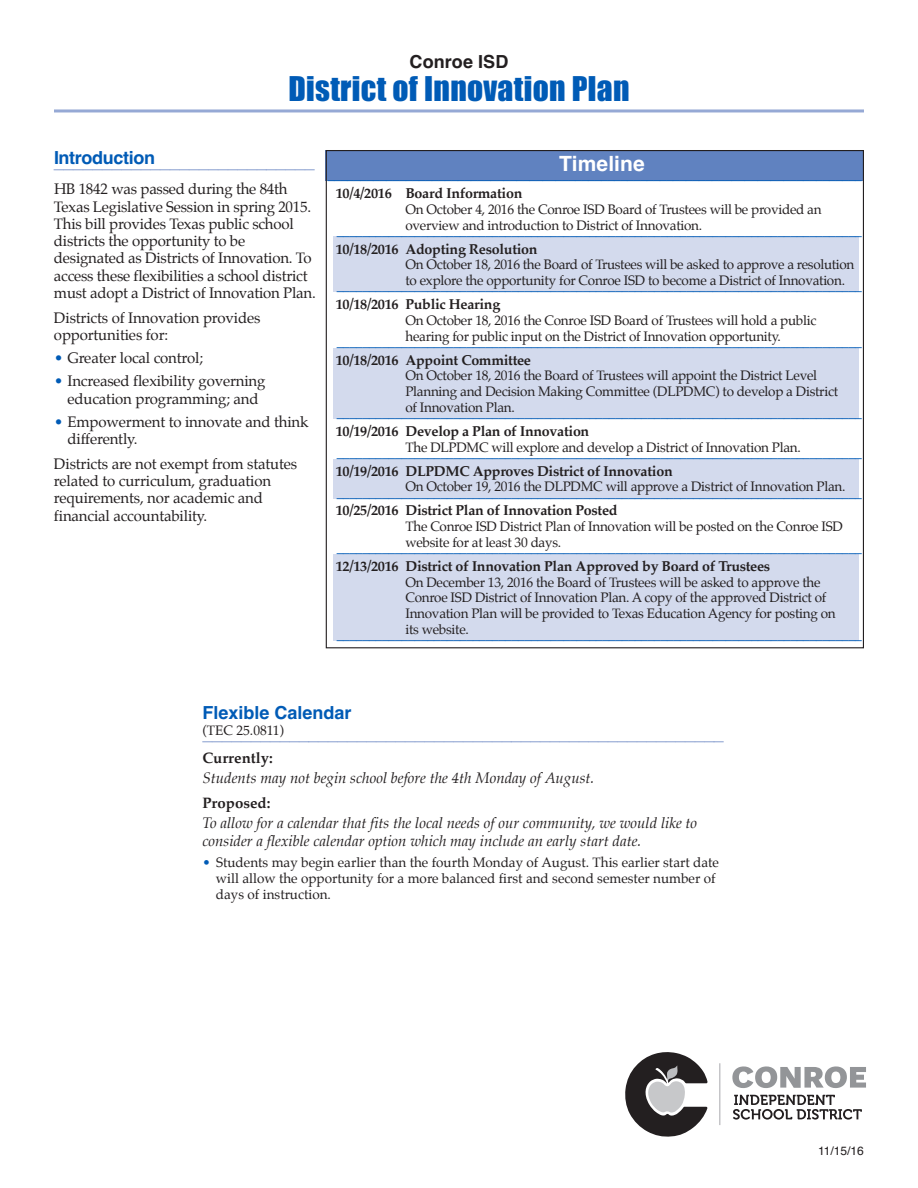
<style>
.page{position:relative;width:918px;height:1188px;background:#fff}
.page>*{position:absolute;margin:0;border:0;box-sizing:border-box;transform-origin:0 0}
.t1{font:31.5px "Impact";letter-spacing:.01em;color:#005bb6}
.t2{font:700 21px "Helvetica";letter-spacing:.005em;color:#fff}
.t3{font:700 18px/21px "Helvetica";color:#7f97cb}
.t4{font:700 18px "Helvetica";letter-spacing:.005em;color:#231f20}
.t5{font:15px/17.2px "Palatino";letter-spacing:-.01em;color:#231f20}
.t6{font:italic 15px/17.2px "Palatino";color:#231f20}
.t7{font:700 15px "Palatino";color:#231f20}
.t8{font:700 14.25px "Palatino";letter-spacing:-.02em;color:#231f20}
.t9{font:13.5px/15.8px "Palatino";letter-spacing:-.02em;color:#231f20}
.t10{font:13.5px "Palatino";color:#005bb6}
.t11{font:13.5px/15.8px "Palatino";color:#231f20}
.t12{font:12px "Helvetica";color:#231f20}
.s1{color:#005bb6}
</style>
<div class="page">
<hr style="left:54px;top:109px;width:810px;height:3px;background:#96a9d5">
<hr style="left:719px;top:1063px;width:1px;height:62px;background:#a8a9ad">
<svg style="left:732px;top:1066px;width:134px;height:22px"></svg>
<svg style="left:625px;top:1052px;width:83px;height:85px"></svg>
<svg style="left:733px;top:1095px;width:129px;height:25px"></svg>
<div style="left:326px;top:150px;width:538px;height:31px;background:#6082c0"></div>
<div style="left:333px;top:237px;width:525px;height:55px;background:#d3daed"></div>
<div style="left:333px;top:348px;width:525px;height:71px;background:#d3daed"></div>
<div style="left:333px;top:459px;width:525px;height:39px;background:#d3daed"></div>
<div style="left:333px;top:554px;width:525px;height:86px;background:#d3daed"></div>
<h3 class="t4" style="left:410px;top:51px;width:100px">Conroe ISD</h3>
<h1 class="t1" style="left:289px;top:71px;width:342px">District of Innovation Plan</h1>
<h3 class="t3" style="left:54px;top:151px;width:262px">_<sup>In</sup>_<sup>t</sup>_<sup>ro</sup>_<sup>d</sup>__<sup>u</sup>_<sup>c</sup>_<sup>ti</sup>_<sup>o</sup>_<sup>n</sup>_________________</h3>
<p class="t5" style="left:54px;top:182px;width:263px">HB 1842 was passed during the 84th Texas Legislative Session in spring 2015.<br>This bill provides Texas public school districts the opportunity to be designated as Districts of Innovation. To access these flexibilities a school district must adopt a District of Innovation Plan.</p>
<p class="t5" style="left:54px;top:310px;width:208px">Districts of Innovation provides opportunities for:</p>
<p class="t5" style="left:54px;top:350px;width:151px"><span class="s1">•</span> Greater local control;</p>
<p class="t5" style="left:54px;top:374px;width:213px;text-align:center"><span class="s1">•</span> Increased flexibility governing education programming; and</p>
<p class="t5" style="left:67px;top:414px;width:243px;text-indent:-13px"><span class="s1">•</span> Empowerment to innovate and think differently.</p>
<p class="t5" style="left:54px;top:456px;width:245px">Districts are not exempt from statutes related to curriculum, graduation requirements, nor academic and financial accountability.</p>
<h2 class="t2" style="left:559px;top:152px;width:87px">Timeline</h2>
<p class="t10" style="left:328px;top:168px;width:536px">__________________________________________________________________________________</p>
<p class="t8" style="left:336px;top:186px;width:188px">10/4/2016 Board Information</p>
<p class="t9" style="left:405px;top:202px;width:418px">On October 4, 2016 the Conroe ISD Board of Trustees will be provided an overview and introduction to District of Innovation.</p>
<p class="t10" style="left:337px;top:224px;width:527px">_________________________________________________________________________________</p>
<p class="t8" style="left:336px;top:242px;width:203px">10/18/2016 Adopting Resolution</p>
<p class="t9" style="left:405px;top:258px;width:451px">On October 18, 2016 the Board of Trustees will be asked to approve a resolution to explore the opportunity for Conroe ISD to become a District of Innovation.</p>
<p class="t10" style="left:337px;top:279px;width:527px">_________________________________________________________________________________</p>
<p class="t8" style="left:336px;top:297px;width:166px">10/18/2016 Public Hearing</p>
<p class="t9" style="left:405px;top:313px;width:413px">On October 18, 2016 the Conroe ISD Board of Trustees will hold a public hearing for public input on the District of Innovation opportunity.</p>
<p class="t10" style="left:337px;top:335px;width:527px">_________________________________________________________________________________</p>
<p class="t8" style="left:336px;top:353px;width:197px">10/18/2016 Appoint Committee</p>
<p class="t9" style="left:405px;top:369px;width:434px">On October 18, 2016 the Board of Trustees will appoint the District Level<br>Planning and Decision Making Committee (DLPDMC) to develop a District of Innovation Plan.</p>
<p class="t10" style="left:337px;top:406px;width:527px">_________________________________________________________________________________</p>
<p class="t8" style="left:336px;top:424px;width:255px">10/19/2016 Develop a Plan of Innovation</p>
<p class="t9" style="left:405px;top:440px;width:397px">The DLPDMC will explore and develop a District of Innovation Plan.</p>
<p class="t10" style="left:337px;top:446px;width:527px">_________________________________________________________________________________</p>
<p class="t8" style="left:336px;top:464px;width:338px">10/19/2016 DLPDMC Approves District of Innovation</p>
<p class="t9" style="left:405px;top:480px;width:442px">On October 19, 2016 the DLPDMC will approve a District of Innovation Plan.</p>
<p class="t10" style="left:337px;top:486px;width:527px">_________________________________________________________________________________</p>
<p class="t8" style="left:336px;top:504px;width:283px">10/25/2016 District Plan of Innovation Posted</p>
<p class="t9" style="left:405px;top:520px;width:439px">The Conroe ISD District Plan of Innovation will be posted on the Conroe ISD website for at least 30 days.</p>
<p class="t10" style="left:337px;top:541px;width:527px">_________________________________________________________________________________</p>
<p class="t8" style="left:336px;top:559px;width:436px">12/13/2016 District of Innovation Plan Approved by Board of Trustees</p>
<p class="t9" style="left:405px;top:575px;width:432px">On December 13, 2016 the Board of Trustees will be asked to approve the Conroe ISD District of Innovation Plan. A copy of the approved District of Innovation Plan will be provided to Texas Education Agency for posting on its website.</p>
<p class="t10" style="left:337px;top:628px;width:527px">_________________________________________________________________________________</p>
<h3 class="t3" style="left:202px;top:702px;width:523px"><span class="s1">Flexible Calendar </span><sup>(</sup>_<sup>T</sup>_<sup>E</sup>_<sup>C</sup>_<sup>2</sup>_<sup>5.</sup>_<sup>08</sup>_<sup>1</sup>_<sup>1)</sup>______________________________________________</h3>
<p class="t7" style="left:202px;top:751px;width:72px">Currently:</p>
<p class="t6" style="left:202px;top:771px;width:393px">Students may not begin school before the 4th Monday of August.</p>
<p class="t7" style="left:202px;top:796px;width:69px">Proposed:</p>
<p class="t6" style="left:203px;top:816px;width:496px">To allow for a calendar that fits the local needs of our community, we would like to consider a flexible calendar option which may include an early start date.</p>
<p class="t11" style="left:216px;top:856px;width:505px;text-indent:-13px"><span class="s1">•</span> Students may begin earlier than the fourth Monday of August. This earlier start date will allow the opportunity for a more balanced first and second semester number of days of instruction.</p>
<p class="t12" style="left:818px;top:1144px;width:47px">11/15/16</p>
</div>
